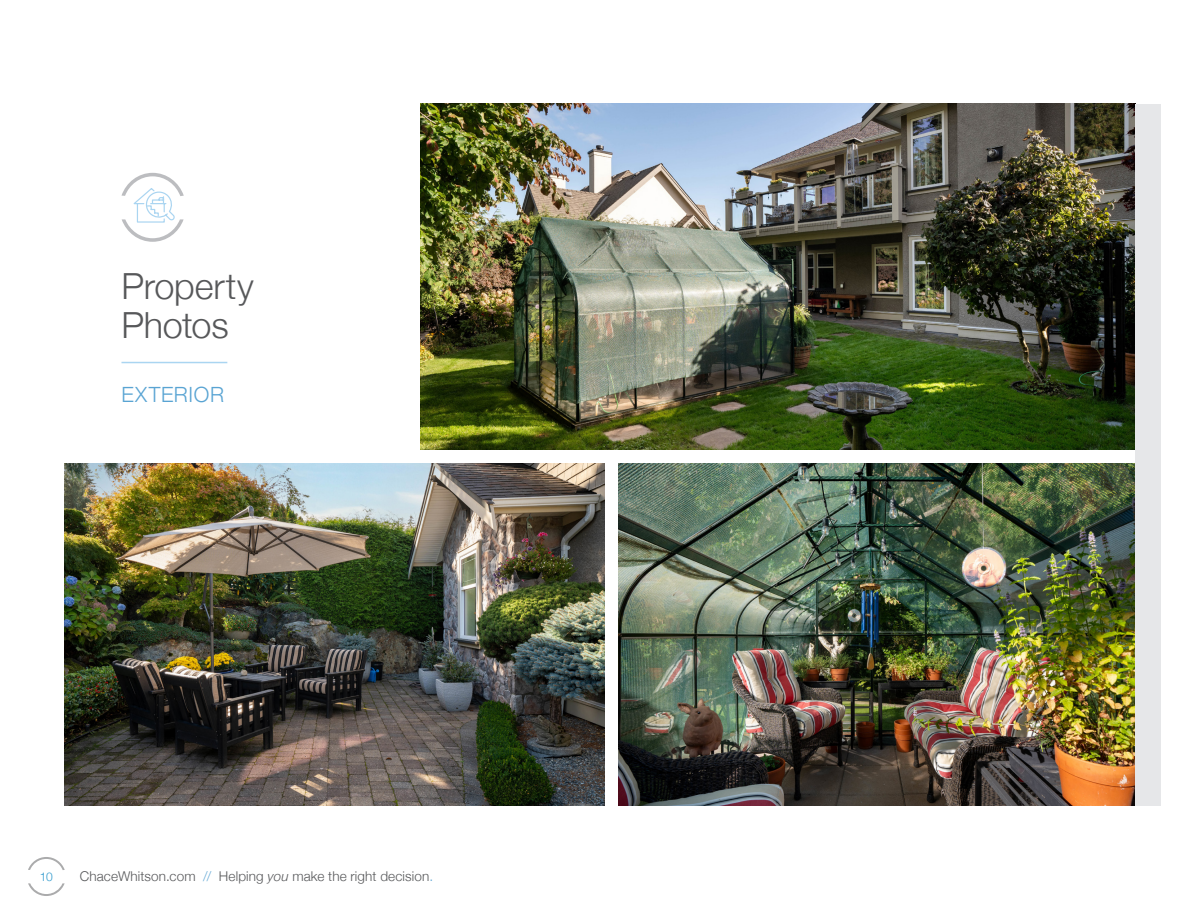
<style>
.page{position:relative;width:1188px;height:918px;background:#fff}
.page>*{position:absolute;margin:0;border:0;box-sizing:border-box;transform-origin:0 0}
.t1{font:300 36px/39px "Helvetica Neue";letter-spacing:-.005em;color:#57585a}
.t2{font:300 21px "Helvetica Neue";letter-spacing:.03em;color:#59a4d3}
.t3{font:300 13.5px "Helvetica Neue";letter-spacing:.01em;color:#57585a}
.t4{font:300 12px "Helvetica Neue";color:#2f99cd}
.s1{color:#62a8d5}
.s2{font-style:italic}
</style>
<div class="page">
<svg style="left:28px;top:857px;width:37px;height:13px"></svg>
<svg style="left:28px;top:883px;width:37px;height:13px"></svg>
<img style="left:421px;top:104px;width:714px;height:346px">
<img style="left:618px;top:463px;width:517px;height:343px">
<img style="left:64px;top:463px;width:540px;height:343px">
<hr style="left:122px;top:362px;width:105px;height:1px;background:#aad5f1">
<svg style="left:122px;top:173px;width:62px;height:69px"></svg>
<div style="left:1135px;top:104px;width:26px;height:702px;background:#e6e7e9"></div>
<p class="t1" style="left:122px;top:264px;width:134px">Property<br>Photos</p>
<p class="t2" style="left:122px;top:377px;width:104px">EXTERIOR</p>
<p class="t4" style="left:40px;top:867px;width:14px">10</p>
<p class="t3" style="left:80px;top:865px;width:355px">ChaceWhitson.com <span class="s1">//</span> Helping <span class="s2">you</span> make the right decision<span class="s1">.</span></p>
</div>
